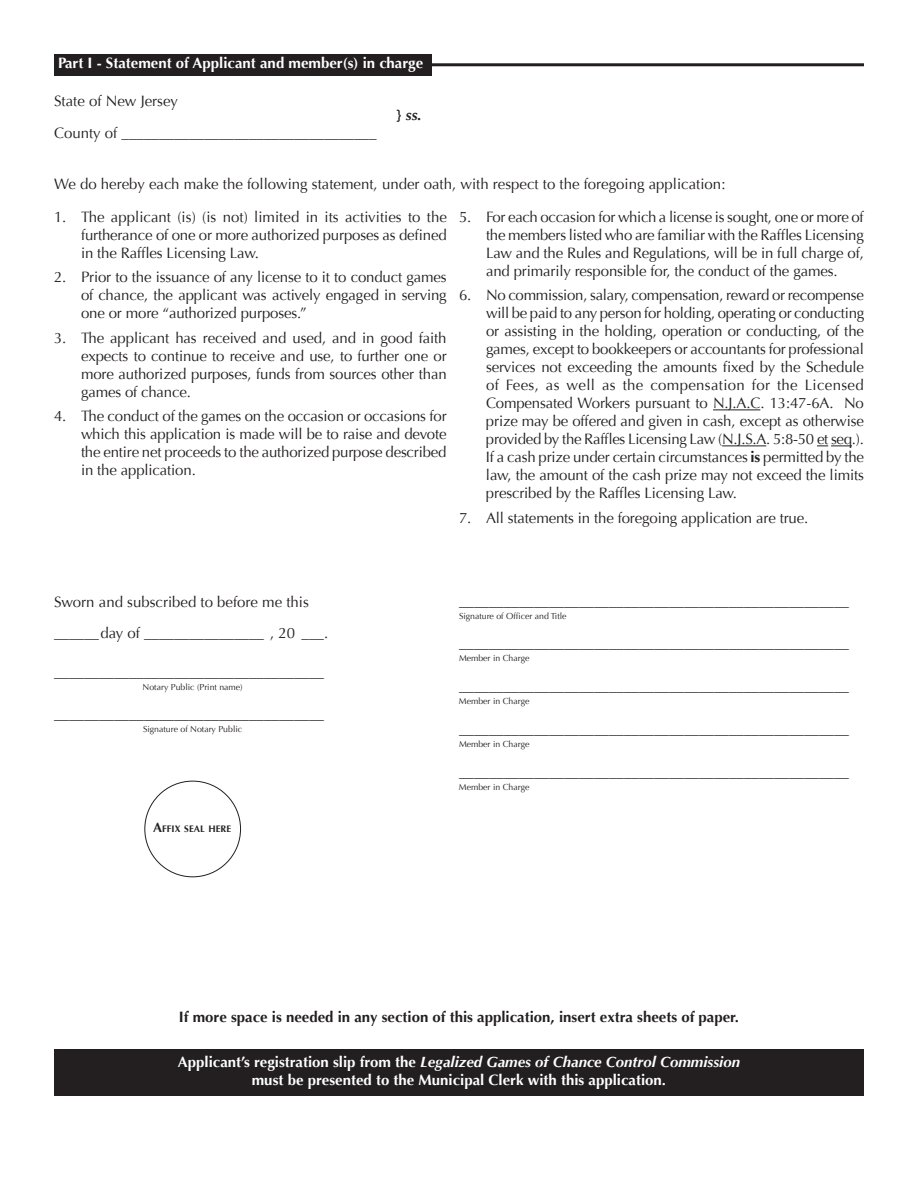
<style>
.page{position:relative;width:918px;height:1188px;background:#fff}
.page>*{position:absolute;margin:0;border:0;box-sizing:border-box;transform-origin:0 0}
.t1{font:15px/18px "Optima";letter-spacing:-.01em;color:#231f20;text-align:justify}
.t2{font:700 15px/18px "Optima";color:#fff;text-align:center}
.t3{font:700 15px "Optima";color:#231f20}
.t4{font:italic 700 15px "Optima";color:#231f20}
.t5{font:700 9.45px "Optima";color:#231f20}
.t6{font:8.7px "Optima";color:#231f20}
.s1{font-style:normal}
.s2{font-weight:700}
.s3{font-size:13.5px}
.s4{font-style:italic}
</style>
<div class="page">
<div style="left:54px;top:1049px;width:810px;height:47px;background:#231f20"></div>
<div style="left:54px;top:54px;width:378px;height:22px;background:#231f20"></div>
<hr style="left:171px;top:63px;width:693px;height:3px;background:#231f20">
<hr style="left:713px;top:410px;width:47px;height:1px;background:#231f20">
<hr style="left:722px;top:446px;width:44px;height:1px;background:#231f20">
<svg style="left:817px;top:446px;width:35px;height:1px"></svg>
<p class="t2" style="left:58px;top:54px;width:367px">Part I - Statement of Applicant and member(s) in charge</p>
<p class="t1" style="left:54px;top:92px;width:126px">State of New Jersey</p>
<p class="t1" style="left:54px;top:124px;width:324px">County of __________________________________</p>
<p class="t1" style="left:54px;top:175px;width:673px">We do hereby each make the following statement, under oath, with respect to the foregoing application:</p>
<p class="t4" style="left:397px;top:106px;width:27px"><span class="s1">}</span> ss.</p>
<p class="t1" style="left:81px;top:208px;width:368px;text-indent:-27px">1. The applicant (is) (is not) limited in its activities to the furtherance of one or more authorized purposes as defined in the Raffles Licensing Law.</p>
<p class="t1" style="left:81px;top:269px;width:367px;text-indent:-27px">2. Prior to the issuance of any license to it to conduct games of chance, the applicant was actively engaged in serving one or more “authorized purposes.”</p>
<p class="t1" style="left:81px;top:329px;width:367px;text-indent:-27px">3. The applicant has received and used, and in good faith expects to continue to receive and use, to further one or more authorized purposes, funds from sources other than games of chance.</p>
<p class="t1" style="left:81px;top:407px;width:367px;text-indent:-27px">4. The conduct of the games on the occasion or occasions for which this application is made will be to raise and devote the entire net proceeds to the authorized purpose described in the application.</p>
<p class="t1" style="left:486px;top:208px;width:379px;text-indent:-27px">5. For each occasion for which a license is sought, one or more of the members listed who are familiar with the Raffles Licensing Law and the Rules and Regulations, will be in full charge of, and primarily responsible for, the conduct of the games.</p>
<p class="t1" style="left:486px;top:287px;width:380px;text-indent:-27px">6. No commission, salary, compensation, reward or recompense will be paid to any person for holding, operating or conducting or assisting in the holding, operation or conducting, of the games, except to bookkeepers or accountants for professional services not exceeding the amounts fixed by the Schedule of Fees, as well as the compensation for the Licensed Compensated Workers pursuant to N.J.A.C. 13:47-6A. No prize may be offered and given in cash, except as otherwise provided by the Raffles Licensing Law (N.J.S.A. 5:8-50 et seq.).<br>If a cash prize under certain circumstances <span class="s2">is</span> permitted by the law, the amount of the cash prize may not exceed the limits prescribed by the Raffles Licensing Law.</p>
<p class="t1" style="left:459px;top:509px;width:351px">7. All statements in the foregoing application are true.</p>
<p class="t1" style="left:54px;top:593px;width:256px">Sworn and subscribed to before me this</p>
<p class="t1" style="left:54px;top:625px;width:276px">______day of ________________ , 20 ___.</p>
<p class="t1" style="left:54px;top:663px;width:271px">____________________________________</p>
<p class="t6" style="left:143px;top:682px;width:102px">Notary Public (Print name)</p>
<p class="t1" style="left:54px;top:706px;width:271px">____________________________________</p>
<p class="t6" style="left:143px;top:724px;width:101px">Signature of Notary Public</p>
<p class="t5" style="left:153px;top:823px;width:79px"><span class="s3">A</span>FFIX SEAL HERE</p>
<p class="t1" style="left:459px;top:592px;width:391px">____________________________________________________</p>
<p class="t6" style="left:459px;top:611px;width:109px">Signature of Officer and Title</p>
<p class="t1" style="left:459px;top:634px;width:391px">____________________________________________________</p>
<p class="t6" style="left:459px;top:653px;width:72px">Member in Charge</p>
<p class="t1" style="left:459px;top:677px;width:391px">____________________________________________________</p>
<p class="t6" style="left:459px;top:696px;width:72px">Member in Charge</p>
<p class="t1" style="left:459px;top:720px;width:391px">____________________________________________________</p>
<p class="t6" style="left:459px;top:739px;width:72px">Member in Charge</p>
<p class="t1" style="left:459px;top:763px;width:391px">____________________________________________________</p>
<p class="t6" style="left:459px;top:782px;width:72px">Member in Charge</p>
<p class="t3" style="left:179px;top:1008px;width:562px">If more space is needed in any section of this application, insert extra sheets of paper.</p>
<p class="t2" style="left:178px;top:1053px;width:564px">Applicant’s registration slip from the <span class="s4">Legalized Games of Chance Control Commission </span>must be presented to the Municipal Clerk with this application.</p>
</div>
